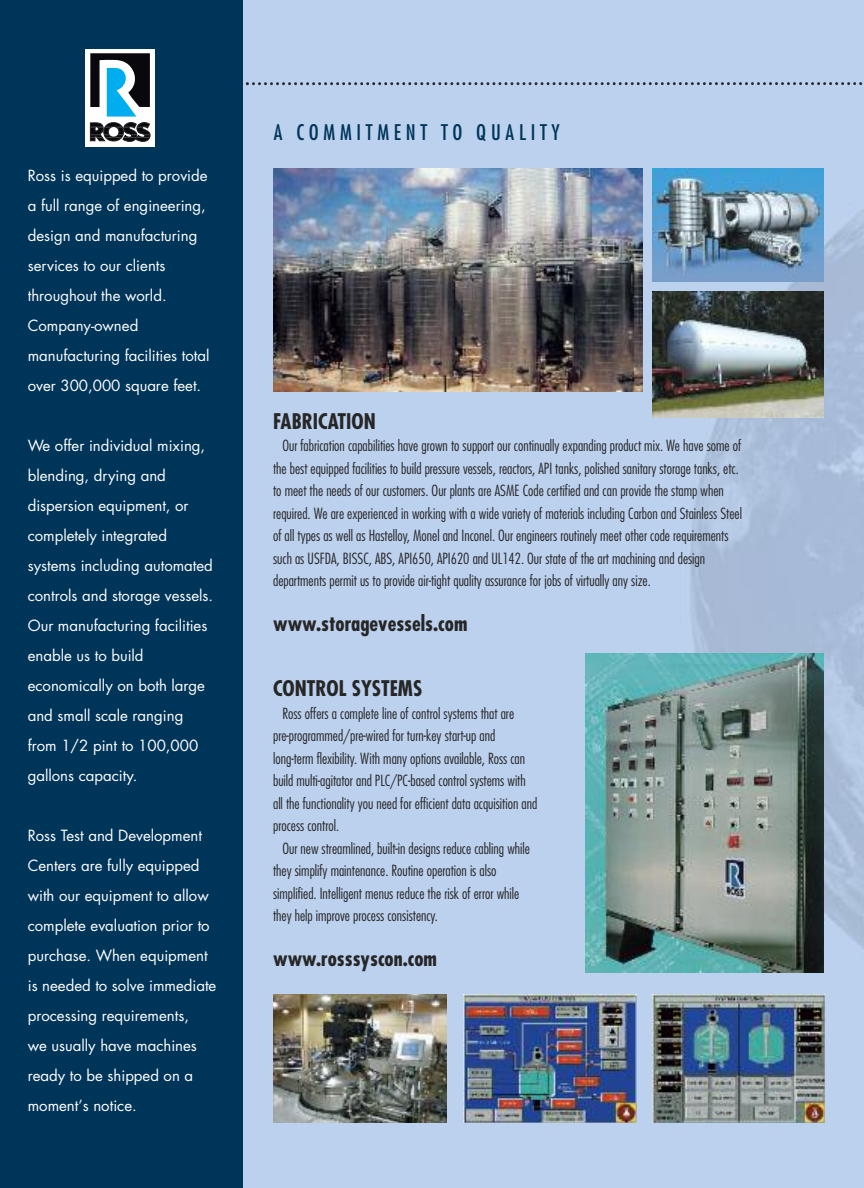
<style>
.page{position:relative;width:864px;height:1188px;background:#fff}
.page>*{position:absolute;margin:0;border:0;box-sizing:border-box;transform-origin:0 0}
.t1{font:700 condensed 21px "Futura";color:#272627}
.t2{font:condensed 21px "Futura";letter-spacing:.225em;color:#00355a}
.t3{font:300 condensed 15px/22.5px "Futura";color:#272627}
.t4{font:15px/30px "Futura";color:#fff}
</style>
<div class="page">
<img style="left:243px;top:0;width:621px;height:1188px">
<img style="left:586px;top:653px;width:238px;height:319px">
<img style="left:464px;top:994px;width:172px;height:129px">
<img style="left:652px;top:994px;width:173px;height:129px">
<img style="left:273px;top:994px;width:173px;height:129px">
<img style="left:273px;top:169px;width:370px;height:222px">
<img style="left:653px;top:169px;width:170px;height:113px">
<img style="left:653px;top:292px;width:171px;height:126px">
<div style="left:0;top:0;width:243px;height:1188px;background:#00355a"></div>
<div style="left:85px;top:49px;width:69px;height:98px;background:#fff"></div>
<svg style="left:90px;top:53px;width:61px;height:89px"></svg>
<svg style="left:246px;top:82px;width:618px;height:3px;background:#8794a7"></svg>
<p class="t4" style="left:28px;top:162px;width:183px">Ross is equipped to provide a full range of engineering, design and manufacturing services to our clients throughout the world.<br>Company-owned manufacturing facilities total over 300,000 square feet.</p>
<p class="t4" style="left:28px;top:432px;width:187px">We offer individual mixing, blending, drying and dispersion equipment, or completely integrated systems including automated controls and storage vessels.<br>Our manufacturing facilities enable us to build economically on both large and small scale ranging from 1/2 pint to 100,000 gallons capacity.</p>
<p class="t4" style="left:28px;top:822px;width:190px">Ross Test and Development<br>Centers are fully equipped with our equipment to allow complete evaluation prior to purchase. When equipment is needed to solve immediate processing requirements,<br>we usually have machines ready to be shipped on a moment’s notice.</p>
<h1 class="t2" style="left:274px;top:123px;width:287px">A COMMITMENT TO QUALITY</h1>
<h1 class="t1" style="left:273px;top:412px;width:104px">FABRICATION</h1>
<p class="t3" style="left:273px;top:435px;width:470px;text-indent:9px">Our fabrication capabilities have grown to support our continually expanding product mix. We have some of the best equipped facilities to build pressure vessels, reactors, API tanks, polished sanitary storage tanks, etc. to meet the needs of our customers. Our plants are ASME Code certified and can provide the stamp when required. We are experienced in working with a wide variety of materials including Carbon and Stainless Steel of all types as well as Hastelloy, Monel and Inconel. Our engineers routinely meet other code requirements such as USFDA, BISSC, ABS, API650, API620 and UL142. Our state of the art machining and design departments permit us to provide air-tight quality assurance for jobs of virtually any size.</p>
<h1 class="t1" style="left:273px;top:614px;width:196px">www.storagevessels.com</h1>
<h1 class="t1" style="left:273px;top:679px;width:151px">CONTROL SYSTEMS</h1>
<p class="t3" style="left:273px;top:703px;width:266px;text-indent:9px">Ross offers a complete line of control systems that are pre-programmed/pre-wired for turn-key start-up and long-term flexibility. With many options available, Ross can build multi-agitator and PLC/PC-based control systems with all the functionality you need for efficient data acquisition and process control.</p>
<p class="t3" style="left:273px;top:838px;width:258px;text-indent:9px">Our new streamlined, built-in designs reduce cabling while they simplify maintenance. Routine operation is also simplified. Intelligent menus reduce the risk of error while they help improve process consistency.</p>
<h1 class="t1" style="left:273px;top:949px;width:165px">www.rosssyscon.com</h1>
</div>
